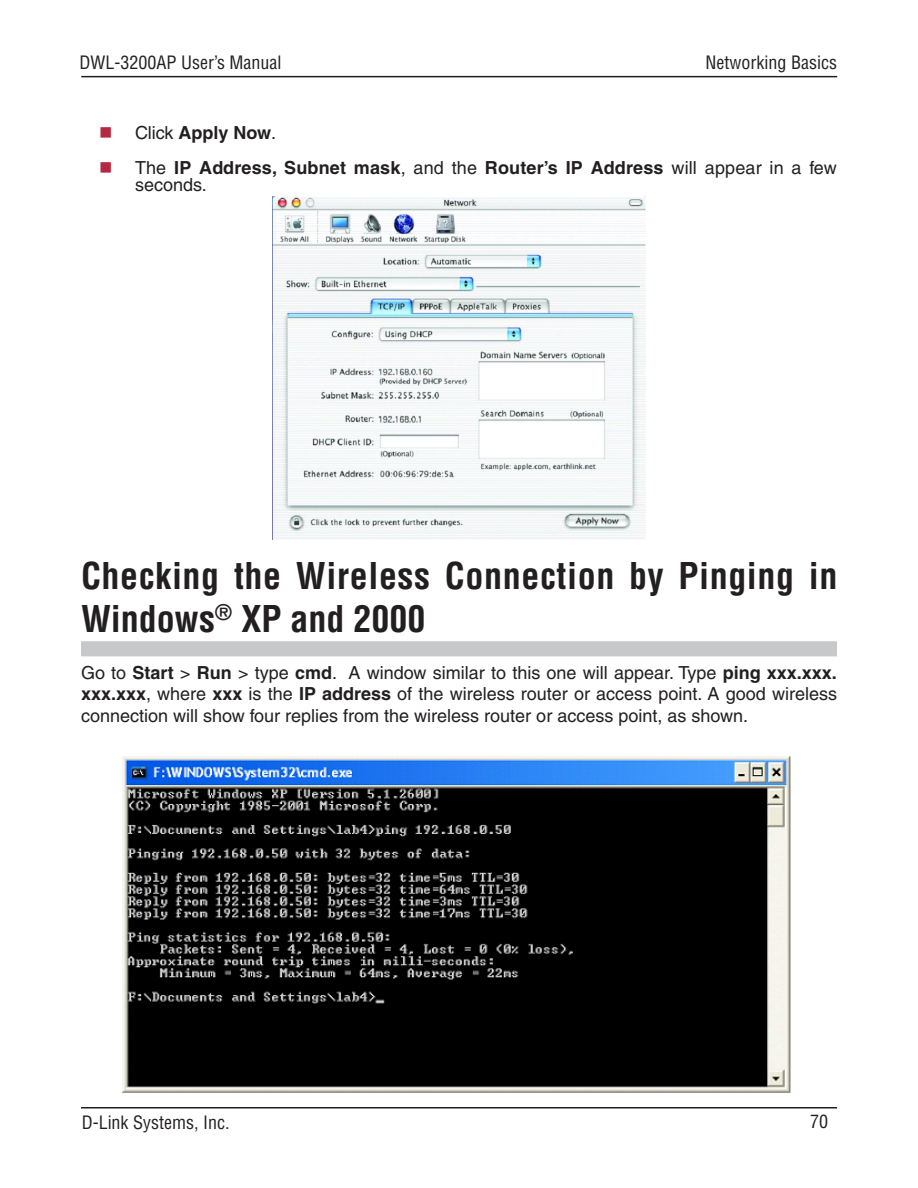
<style>
.page{position:relative;width:918px;height:1188px;background:#fff}
.page>*{position:absolute;margin:0;border:0;box-sizing:border-box;transform-origin:0 0}
.Subhead_1{font:700 condensed 36px/43.2px "Helvetica";letter-spacing:.015em;color:#231f20}
.Body_text{font:18px/21.6px "Helvetica";color:#231f20;text-align:justify}
.bullet_text{font:700 18px/17.2px "Helvetica";letter-spacing:.01em;color:#231f20}
.header_footer{font:condensed 18px "Helvetica";color:#231f20}
.s1{color:#b52842}
.s2{font-weight:400}
.s3{font-weight:700}
</style>
<div class="page">
<hr style="left:81px;top:76px;width:756px;height:1px;background:#231f20">
<hr style="left:81px;top:1107px;width:756px;height:1px;background:#231f20">
<div style="left:82px;top:642px;width:754px;height:14px;background:#c7c8ca"></div>
<div style="left:81px;top:641px;width:756px;height:15px;border:2px solid #c7c8ca"></div>
<img style="left:122px;top:756px;width:669px;height:337px">
<img style="left:272px;top:196px;width:374px;height:344px">
<p class="header_footer" style="left:80px;top:52px;width:203px">DWL-3200AP User’s Manual</p>
<p class="header_footer" style="left:706px;top:52px;width:133px">Networking Basics</p>
<p class="bullet_text" style="left:99px;top:124px;width:179px"><span class="s1">■</span> <span class="s2">Click</span> Apply Now<span class="s2">.</span></p>
<p class="bullet_text" style="left:135px;top:158px;width:703px;text-indent:-36px"><span class="s1">■</span> <span class="s2">The</span> IP Address, Subnet mask<span class="s2">, and the</span> Router’s IP Address <span class="s2">will appear in a few seconds.</span></p>
<p class="Subhead_1" style="left:81px;top:554px;width:758px">Checking the Wireless Connection by Pinging in<br>Windows<sup>®</sup> XP and 2000</p>
<p class="Body_text" style="left:81px;top:662px;width:758px">Go to <span class="s3">Start</span> &gt; <span class="s3">Run</span> &gt; type <span class="s3">cmd</span>. A window similar to this one will appear. Type <span class="s3">ping xxx.xxx. xxx.xxx</span>, where <span class="s3">xxx</span> is the <span class="s3">IP address</span> of the wireless router or access point. A good wireless connection will show four replies from the wireless router or access point, as shown.</p>
<p class="header_footer" style="left:82px;top:1111px;width:149px">D-Link Systems, Inc.</p>
<p class="header_footer" style="left:810px;top:1110px;width:19px">70</p>
</div>
